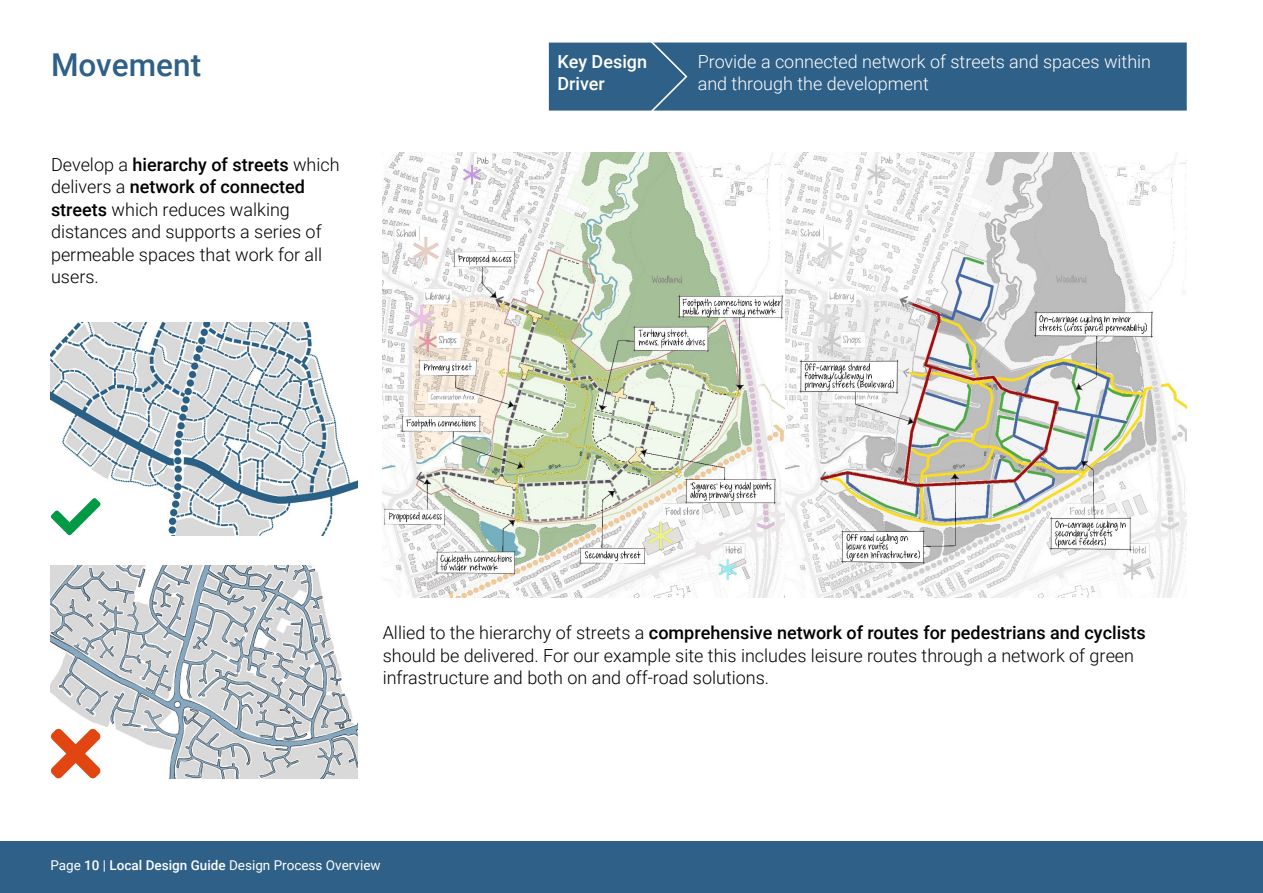
<style>
.page{position:relative;width:1263px;height:893px;background:#fff}
.page>*{position:absolute;margin:0;border:0;box-sizing:border-box;transform-origin:0 0}
.t1{font:500 31.5px "Roboto";color:#2e6088}
.t2{font:300 18px/22.5px "Roboto";color:#000}
.t3{font:300 18px/22.5px "Roboto";color:#fff}
.t4{font:500 18px/22.5px "Roboto";color:#fff}
.t5{font:13.5px "Roboto";color:#fff}
.s1{font-weight:500}
</style>
<div class="page">
<img style="left:383px;top:152px;width:804px;height:446px">
<img style="left:51px;top:566px;width:306px;height:212px">
<img style="left:50px;top:322px;width:307px;height:213px">
<div style="left:0;top:842px;width:1263px;height:51px;background:#2e6088"></div>
<svg style="left:51px;top:728px;width:50px;height:51px"></svg>
<svg style="left:51px;top:498px;width:50px;height:37px"></svg>
<div style="left:548px;top:42px;width:639px;height:69px;background:#2e6088"></div>
<h1 class="t1" style="left:51px;top:42px;width:152px">Movement</h1>
<p class="t4" style="left:557px;top:49px;width:91px">Key Design<br>Driver</p>
<p class="t3" style="left:698px;top:49px;width:455px">Provide a connected network of streets and spaces within and through the development</p>
<p class="t2" style="left:51px;top:153px;width:290px">Develop a <span class="s1">hierarchy of streets</span> which delivers a <span class="s1">network of connected streets</span> which reduces walking distances and supports a series of permeable spaces that work for all users.</p>
<p class="t2" style="left:383px;top:621px;width:765px">Allied to the hierarchy of streets a <span class="s1">comprehensive network of routes for pedestrians and cyclists </span>should be delivered. For our example site this includes leisure routes through a network of green infrastructure and both on and off-road solutions.</p>
<p class="t5" style="left:50px;top:856px;width:332px">Page <span class="s1">10</span> | <span class="s1">Local Design Guide</span> Design Process Overview</p>
</div>
